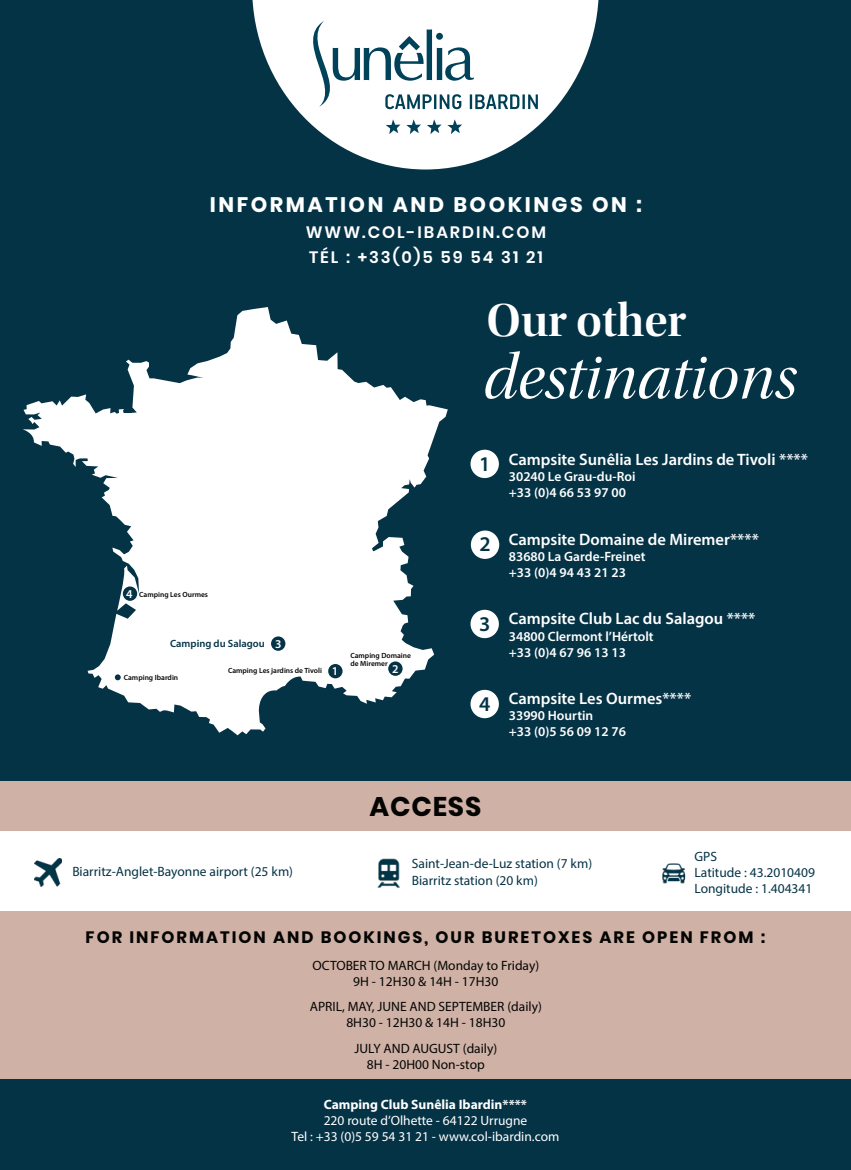
<style>
.page{position:relative;width:851px;height:1170px;background:#fff}
.page>*{position:absolute;margin:0;border:0;box-sizing:border-box;transform-origin:0 0}
.t1{font:64.5px "Utopia Std Disp It";color:#fff}
.t2{font:48px "Utopia Std Semibold Disp";color:#fff}
.t3{font:700 27px "Poppins";letter-spacing:.03em;color:#040503}
.t4{font:700 21px "Poppins";letter-spacing:.12em;color:#fff}
.t5{font:600 21px "Myriad Pro";color:#053346}
.t6{font:600 16.5px "Myriad Pro";color:#fff}
.t7{font:700 16.5px "Poppins";letter-spacing:.12em;color:#040503}
.t8{font:600 16.5px/25.5px "Poppins";letter-spacing:.12em;color:#fff}
.t9{font:13.5px/16.2px "Myriad Pro";color:#040503;text-align:center}
.t10{font:600 13.5px/16.2px "Myriad Pro";color:#fff}
.t11{font:13.5px/16.2px "Myriad Pro";color:#053346}
.t12{font:13.5px/16.2px "Myriad Pro";color:#fff;text-align:center}
.t13{font:700 13.5px "Myriad Pro";color:#fff}
.t14{font:600 12px "Myriad Pro";color:#fff}
.t15{font:600 10.5px "Myriad Pro";color:#053346}
.t16{font:600 7.5px/7.5px "Myriad Pro";color:#040503}
.s1{font-size:12px;color:#fff}
</style>
<div class="page">
<div style="left:0;top:1079px;width:850px;height:90px;background:#053346"></div>
<div style="left:0;top:911px;width:850px;height:168px;background:#cfb1a6"></div>
<div style="left:0;top:0;width:850px;height:792px;background:#053346"></div>
<svg style="left:23px;top:307px;width:425px;height:428px;fill:#fff"></svg>
<svg style="left:252px;top:0;width:346px;height:169px;fill:#fff"></svg>
<svg style="left:115px;top:674px;width:6px;height:6px"></svg>
<div style="left:0;top:781px;width:850px;height:49px;background:#cfb1a6"></div>
<img style="left:34px;top:858px;width:28px;height:28px">
<img style="left:378px;top:858px;width:22px;height:28px">
<img style="left:662px;top:863px;width:24px;height:21px">
<div style="left:470px;top:449px;width:29px;height:29px;background:#fff;border-radius:50%"></div>
<div style="left:328px;top:664px;width:14px;height:14px;background:#053346;border-radius:50%"></div>
<div style="left:388px;top:661px;width:14px;height:14px;background:#053346;border-radius:50%"></div>
<div style="left:123px;top:586px;width:14px;height:14px;background:#053346;border-radius:50%"></div>
<div style="left:471px;top:530px;width:28px;height:29px;background:#fff;border-radius:50%"></div>
<div style="left:470px;top:609px;width:29px;height:29px;background:#fff;border-radius:50%"></div>
<div style="left:470px;top:689px;width:29px;height:29px;background:#fff;border-radius:50%"></div>
<div style="left:271px;top:636px;width:14px;height:14px;background:#053346;border-radius:50%"></div>
<svg style="left:292px;top:21px;width:246px;height:131px"></svg>
<h3 class="t4" style="left:210px;top:193px;width:433px">INFORMATION AND BOOKINGS ON :</h3>
<p class="t8" style="left:305px;top:219px;width:242px">WWW.COL-IBARDIN.COM<br>TÉL : +33(0)5 59 54 31 21</p>
<p class="t16" style="left:126px;top:590px;width:83px"><span class="s1">4</span> Camping Les Ourmes</p>
<p class="t15" style="left:170px;top:636px;width:96px">Camping du Salagou</p>
<p class="t14" style="left:275px;top:636px;width:8px">3</p>
<p class="t16" style="left:124px;top:673px;width:56px">Camping Ibardin</p>
<p class="t16" style="left:350px;top:652px;width:62px">Camping Domaine de Miremer</p>
<p class="t16" style="left:228px;top:667px;width:112px">Camping Les jardins de Tivoli <span class="s1">1</span></p>
<p class="t14" style="left:392px;top:661px;width:8px">2</p>
<h2 class="t2" style="left:486px;top:294px;width:201px">Our other</h2>
<h1 class="t1" style="left:483px;top:344px;width:314px">destinations</h1>
<h3 class="t5" style="left:479px;top:450px;width:13px">1</h3>
<h3 class="t5" style="left:479px;top:531px;width:13px">2</h3>
<h3 class="t5" style="left:479px;top:610px;width:13px">3</h3>
<h3 class="t5" style="left:479px;top:690px;width:13px">4</h3>
<p class="t6" style="left:509px;top:448px;width:300px">Campsite Sunêlia Les Jardins de Tivoli ****</p>
<p class="t10" style="left:509px;top:468px;width:128px">30240 Le Grau-du-Roi +33 (0)4 66 53 97 00</p>
<p class="t6" style="left:509px;top:528px;width:251px">Campsite Domaine de Miremer****</p>
<p class="t10" style="left:509px;top:547px;width:138px">83680 La Garde-Freinet +33 (0)4 94 43 21 23</p>
<p class="t6" style="left:509px;top:608px;width:248px">Campsite Club Lac du Salagou ****</p>
<p class="t10" style="left:509px;top:627px;width:146px">34800 Clermont l’Hértolt +33 (0)4 67 96 13 13</p>
<p class="t6" style="left:509px;top:688px;width:184px">Campsite Les Ourmes****</p>
<p class="t10" style="left:509px;top:707px;width:118px">33990 Hourtin<br>+33 (0)5 56 09 12 76</p>
<h3 class="t3" style="left:369px;top:790px;width:113px">ACCESS</h3>
<p class="t11" style="left:72px;top:863px;width:222px">Biarritz-Anglet-Bayonne airport (25 km)</p>
<p class="t11" style="left:412px;top:855px;width:182px">Saint-Jean-de-Luz station (7 km)<br>Biarritz station (20 km)</p>
<p class="t11" style="left:694px;top:848px;width:122px">GPS<br>Latitude : 43.2010409<br>Longitude : 1.404341</p>
<p class="t7" style="left:86px;top:927px;width:681px">FOR INFORMATION AND BOOKINGS, OUR BURETOXES ARE OPEN FROM :</p>
<p class="t9" style="left:312px;top:956px;width:228px">OCTOBER TO MARCH (Monday to Friday)<br>9H - 12H30 &amp; 14H - 17H30</p>
<p class="t9" style="left:310px;top:998px;width:233px">APRIL, MAY, JUNE AND SEPTEMBER (daily)<br>8H30 - 12H30 &amp; 14H - 18H30</p>
<p class="t9" style="left:354px;top:1039px;width:144px">JULY AND AUGUST (daily)<br>8H - 20H00 Non-stop</p>
<p class="t13" style="left:324px;top:1095px;width:205px">Camping Club Sunêlia Ibardin****</p>
<p class="t12" style="left:291px;top:1112px;width:269px">220 route d’Olhette - 64122 Urrugne<br>Tel : +33 (0)5 59 54 31 21 - www.col-ibardin.com</p>
</div>
